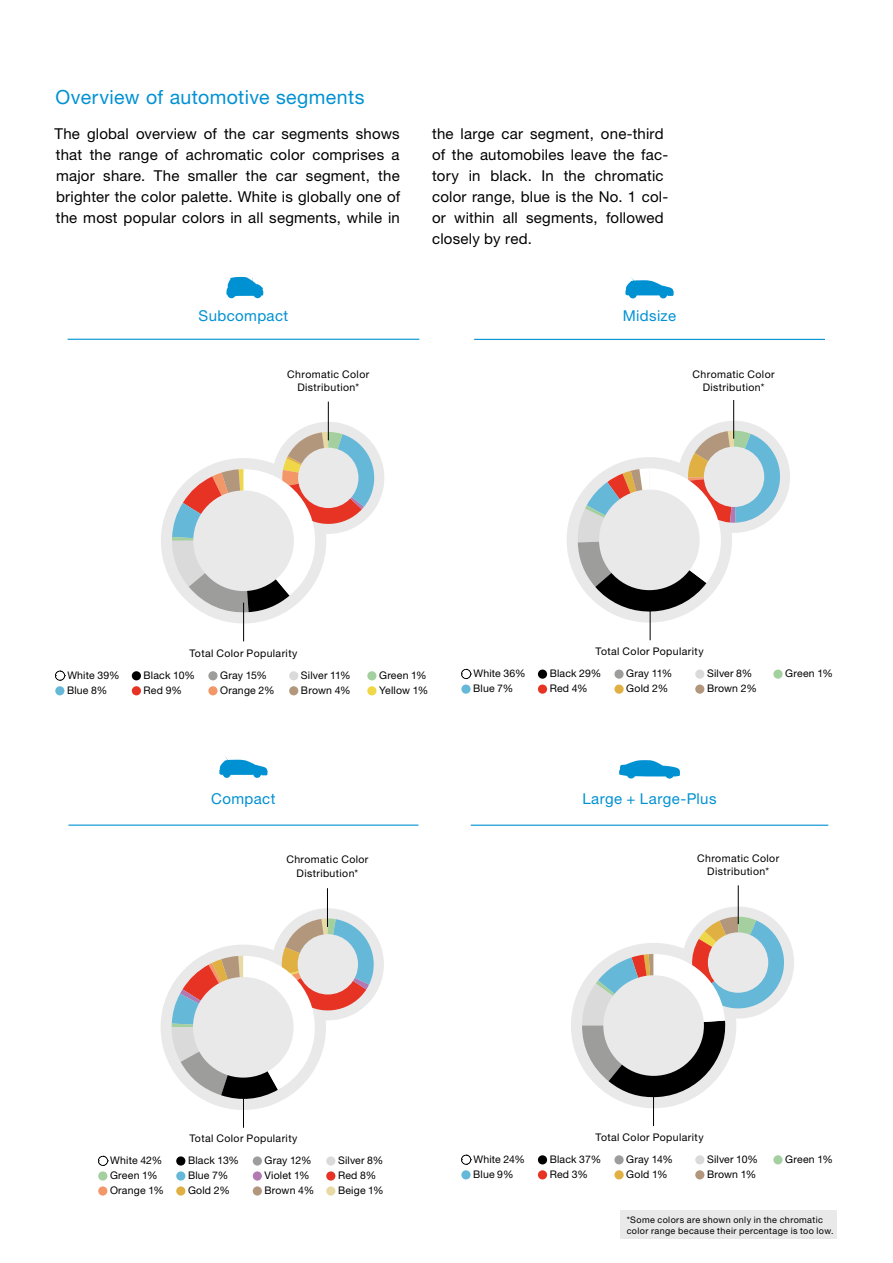
<style>
.page{position:relative;width:893px;height:1263px;background:#fff}
.page>*{position:absolute;margin:0;border:0;box-sizing:border-box;transform-origin:0 0}
.t1{font:19.5px "Helvetica Neue LT Pro";letter-spacing:.02em;color:#0091d3}
.t2{font:15px/21px "Helvetica Neue LT Pro";letter-spacing:.015em;color:#000;text-align:justify}
.t3{font:15px "Helvetica Neue LT Pro";letter-spacing:.025em;color:#0091d3}
.t4{font:10.5px/13.5px "Helvetica Neue LT Pro";letter-spacing:.025em;color:#000;text-align:center}
.t5{font:9px/10.8px "Helvetica Neue LT Pro";letter-spacing:.045em;color:#000}
</style>
<div class="page">
<div style="left:162px;top:459px;width:163px;height:163px;background:#e9e9e9;border-radius:50%"></div>
<div style="left:273px;top:423px;width:110px;height:110px;background:#e9e9e9;border-radius:50%"></div>
<hr style="left:328px;top:402px;width:1px;height:38px;background:#000">
<svg style="left:172px;top:432px;width:208px;height:182px"></svg>
<div style="left:572px;top:944px;width:163px;height:163px;background:#e9e9e9;border-radius:50%"></div>
<div style="left:683px;top:908px;width:110px;height:109px;background:#e9e9e9;border-radius:50%"></div>
<svg style="left:582px;top:917px;width:208px;height:181px"></svg>
<div style="left:162px;top:946px;width:163px;height:163px;background:#e9e9e9;border-radius:50%"></div>
<div style="left:273px;top:909px;width:110px;height:110px;background:#e9e9e9;border-radius:50%"></div>
<div style="left:679px;top:422px;width:110px;height:110px;background:#e9e9e9;border-radius:50%"></div>
<svg style="left:172px;top:918px;width:205px;height:183px"></svg>
<div style="left:298px;top:448px;width:60px;height:60px;background:#e9e9e9;border-radius:50%"></div>
<div style="left:193px;top:490px;width:101px;height:101px;background:#e9e9e9;border-radius:50%"></div>
<div style="left:193px;top:977px;width:101px;height:100px;background:#e9e9e9;border-radius:50%"></div>
<div style="left:298px;top:934px;width:60px;height:60px;background:#e9e9e9;border-radius:50%"></div>
<div style="left:708px;top:932px;width:60px;height:61px;background:#e9e9e9;border-radius:50%"></div>
<div style="left:603px;top:975px;width:101px;height:101px;background:#e9e9e9;border-radius:50%"></div>
<hr style="left:68px;top:339px;width:351px;height:1px;background:#0091d3">
<svg style="left:226px;top:277px;width:37px;height:21px"></svg>
<svg style="left:55px;top:671px;width:11px;height:10px"></svg>
<div style="left:132px;top:671px;width:9px;height:9px;background:#000;border-radius:50%"></div>
<div style="left:208px;top:671px;width:10px;height:9px;background:#9d9d9c;border-radius:50%"></div>
<div style="left:289px;top:671px;width:9px;height:9px;background:#dadada;border-radius:50%"></div>
<div style="left:367px;top:671px;width:9px;height:9px;background:#a4d0a0;border-radius:50%"></div>
<div style="left:55px;top:686px;width:9px;height:9px;background:#66b8d9;border-radius:50%"></div>
<div style="left:132px;top:686px;width:9px;height:9px;background:#e63323;border-radius:50%"></div>
<div style="left:208px;top:686px;width:10px;height:9px;background:#f39769;border-radius:50%"></div>
<div style="left:289px;top:686px;width:9px;height:9px;background:#b2977d;border-radius:50%"></div>
<div style="left:367px;top:686px;width:9px;height:9px;background:#efd747;border-radius:50%"></div>
<svg style="left:98px;top:1156px;width:11px;height:10px"></svg>
<div style="left:176px;top:1156px;width:9px;height:9px;background:#000;border-radius:50%"></div>
<div style="left:253px;top:1156px;width:9px;height:9px;background:#9d9d9c;border-radius:50%"></div>
<div style="left:326px;top:1156px;width:9px;height:9px;background:#dadada;border-radius:50%"></div>
<div style="left:98px;top:1171px;width:9px;height:9px;background:#a4d0a0;border-radius:50%"></div>
<div style="left:176px;top:1171px;width:9px;height:9px;background:#66b8d9;border-radius:50%"></div>
<div style="left:253px;top:1171px;width:9px;height:9px;background:#b27ab3;border-radius:50%"></div>
<div style="left:326px;top:1171px;width:9px;height:9px;background:#e63323;border-radius:50%"></div>
<div style="left:98px;top:1186px;width:9px;height:9px;background:#f39769;border-radius:50%"></div>
<div style="left:176px;top:1186px;width:9px;height:9px;background:#e0b043;border-radius:50%"></div>
<div style="left:253px;top:1186px;width:9px;height:9px;background:#b2977d;border-radius:50%"></div>
<div style="left:326px;top:1186px;width:9px;height:9px;background:#e8daa4;border-radius:50%"></div>
<svg style="left:461px;top:1155px;width:11px;height:10px"></svg>
<div style="left:538px;top:1155px;width:9px;height:9px;background:#000;border-radius:50%"></div>
<div style="left:614px;top:1155px;width:10px;height:9px;background:#9d9d9c;border-radius:50%"></div>
<div style="left:695px;top:1155px;width:9px;height:9px;background:#dadada;border-radius:50%"></div>
<div style="left:773px;top:1155px;width:10px;height:9px;background:#a4d0a0;border-radius:50%"></div>
<div style="left:461px;top:1170px;width:10px;height:9px;background:#66b8d9;border-radius:50%"></div>
<div style="left:538px;top:1170px;width:9px;height:9px;background:#e63323;border-radius:50%"></div>
<div style="left:614px;top:1170px;width:10px;height:9px;background:#e0b043;border-radius:50%"></div>
<div style="left:695px;top:1170px;width:9px;height:9px;background:#b2977d;border-radius:50%"></div>
<svg style="left:461px;top:669px;width:11px;height:10px"></svg>
<div style="left:538px;top:669px;width:9px;height:10px;background:#000;border-radius:50%"></div>
<svg style="left:614px;top:669px;width:10px;height:10px"></svg>
<div style="left:695px;top:669px;width:9px;height:10px;background:#dadada;border-radius:50%"></div>
<div style="left:773px;top:669px;width:10px;height:10px;background:#a4d0a0;border-radius:50%"></div>
<svg style="left:461px;top:684px;width:10px;height:10px"></svg>
<div style="left:538px;top:684px;width:9px;height:10px;background:#e63323;border-radius:50%"></div>
<svg style="left:614px;top:684px;width:10px;height:10px"></svg>
<div style="left:695px;top:684px;width:9px;height:10px;background:#b2977d;border-radius:50%"></div>
<hr style="left:243px;top:603px;width:1px;height:38px;background:#000">
<hr style="left:68px;top:824px;width:350px;height:2px;background:#0091d3">
<svg style="left:219px;top:756px;width:49px;height:22px"></svg>
<hr style="left:327px;top:888px;width:1px;height:39px;background:#000">
<hr style="left:243px;top:1089px;width:1px;height:39px;background:#000">
<hr style="left:474px;top:339px;width:351px;height:1px;background:#0091d3">
<hr style="left:733px;top:400px;width:1px;height:39px;background:#000">
<hr style="left:650px;top:601px;width:1px;height:39px;background:#000">
<hr style="left:471px;top:825px;width:357px;height:1px;background:#0091d3">
<hr style="left:738px;top:885px;width:1px;height:39px;background:#000">
<hr style="left:653px;top:1087px;width:1px;height:39px;background:#000">
<svg style="left:625px;top:277px;width:49px;height:21px"></svg>
<svg style="left:619px;top:760px;width:61px;height:18px"></svg>
<svg style="left:577px;top:431px;width:209px;height:190px"></svg>
<div style="left:599px;top:489px;width:101px;height:101px;background:#e9e9e9;border-radius:50%"></div>
<div style="left:620px;top:1210px;width:217px;height:29px;background:#e9e9e9"></div>
<h1 class="t1" style="left:56px;top:85px;width:310px">Overview of automotive segments</h1>
<p class="t2" style="left:54px;top:123px;width:347px">The global overview of the car segments shows that the range of achromatic color comprises a major share. The smaller the car segment, the brighter the color palette. White is globally one of the most popular colors in all segments, while in</p>
<h2 class="t2" style="left:432px;top:123px;width:238px;text-align:left">the large car segment, one-third of the automobiles leave the fac&shy;tory in black. In the chromatic color range, blue is the No. 1 col&shy;or within all segments, followed closely by red.</h2>
<h2 class="t3" style="left:199px;top:306px;width:91px">Subcompact</h2>
<p class="t4" style="left:287px;top:367px;width:83px">Chromatic Color<br>Distribution*</p>
<h2 class="t3" style="left:623px;top:306px;width:55px">Midsize</h2>
<p class="t4" style="left:693px;top:367px;width:83px">Chromatic Color<br>Distribution*</p>
<p class="t4" style="left:189px;top:646px;width:110px">Total Color Popularity</p>
<p class="t4" style="left:595px;top:645px;width:110px">Total Color Popularity</p>
<p class="t4" style="left:67px;top:668px;width:54px">White 39%</p>
<p class="t4" style="left:144px;top:668px;width:53px">Black 10%</p>
<p class="t4" style="left:220px;top:668px;width:48px">Gray 15%</p>
<p class="t4" style="left:301px;top:668px;width:51px">Silver 11%</p>
<p class="t4" style="left:379px;top:668px;width:49px">Green 1%</p>
<p class="t4" style="left:67px;top:683px;width:42px">Blue 8%</p>
<p class="t4" style="left:144px;top:683px;width:40px">Red 9%</p>
<p class="t4" style="left:220px;top:683px;width:56px">Orange 2%</p>
<p class="t4" style="left:301px;top:683px;width:51px">Brown 4%</p>
<p class="t4" style="left:379px;top:683px;width:51px">Yellow 1%</p>
<p class="t4" style="left:473px;top:667px;width:54px">White 36%</p>
<p class="t4" style="left:550px;top:667px;width:53px">Black 29%</p>
<p class="t4" style="left:626px;top:667px;width:48px">Gray 11%</p>
<p class="t4" style="left:707px;top:667px;width:47px">Silver 8%</p>
<p class="t4" style="left:785px;top:667px;width:49px">Green 1%</p>
<p class="t4" style="left:473px;top:682px;width:42px">Blue 7%</p>
<p class="t4" style="left:550px;top:682px;width:40px">Red 4%</p>
<p class="t4" style="left:626px;top:682px;width:43px">Gold 2%</p>
<p class="t4" style="left:707px;top:682px;width:51px">Brown 2%</p>
<h2 class="t3" style="left:211px;top:789px;width:66px">Compact</h2>
<h2 class="t3" style="left:582px;top:789px;width:136px">Large + Large-Plus</h2>
<p class="t4" style="left:286px;top:852px;width:83px">Chromatic Color<br>Distribution*</p>
<p class="t4" style="left:697px;top:851px;width:83px">Chromatic Color<br>Distribution*</p>
<p class="t4" style="left:189px;top:1132px;width:110px">Total Color Popularity</p>
<p class="t4" style="left:110px;top:1154px;width:54px">White 42%</p>
<p class="t4" style="left:188px;top:1154px;width:53px">Black 13%</p>
<p class="t4" style="left:265px;top:1154px;width:49px">Gray 12%</p>
<p class="t4" style="left:338px;top:1154px;width:47px">Silver 8%</p>
<p class="t4" style="left:110px;top:1169px;width:49px">Green 1%</p>
<p class="t4" style="left:188px;top:1169px;width:42px">Blue 7%</p>
<p class="t4" style="left:265px;top:1169px;width:47px">Violet 1%</p>
<p class="t4" style="left:338px;top:1169px;width:40px">Red 8%</p>
<p class="t4" style="left:110px;top:1184px;width:55px">Orange 1%</p>
<p class="t4" style="left:188px;top:1184px;width:43px">Gold 2%</p>
<p class="t4" style="left:265px;top:1184px;width:51px">Brown 4%</p>
<p class="t4" style="left:338px;top:1184px;width:47px">Beige 1%</p>
<p class="t4" style="left:595px;top:1130px;width:110px">Total Color Popularity</p>
<p class="t4" style="left:473px;top:1152px;width:53px">White 24%</p>
<p class="t4" style="left:550px;top:1152px;width:53px">Black 37%</p>
<p class="t4" style="left:626px;top:1152px;width:48px">Gray 14%</p>
<p class="t4" style="left:707px;top:1152px;width:52px">Silver 10%</p>
<p class="t4" style="left:785px;top:1152px;width:49px">Green 1%</p>
<p class="t4" style="left:473px;top:1167px;width:42px">Blue 9%</p>
<p class="t4" style="left:550px;top:1167px;width:40px">Red 3%</p>
<p class="t4" style="left:626px;top:1167px;width:43px">Gold 1%</p>
<p class="t4" style="left:707px;top:1167px;width:51px">Brown 1%</p>
<p class="t5" style="left:627px;top:1214px;width:208px">*Some colors are shown only in the chromatic color range because their percentage is too low.</p>
</div>
